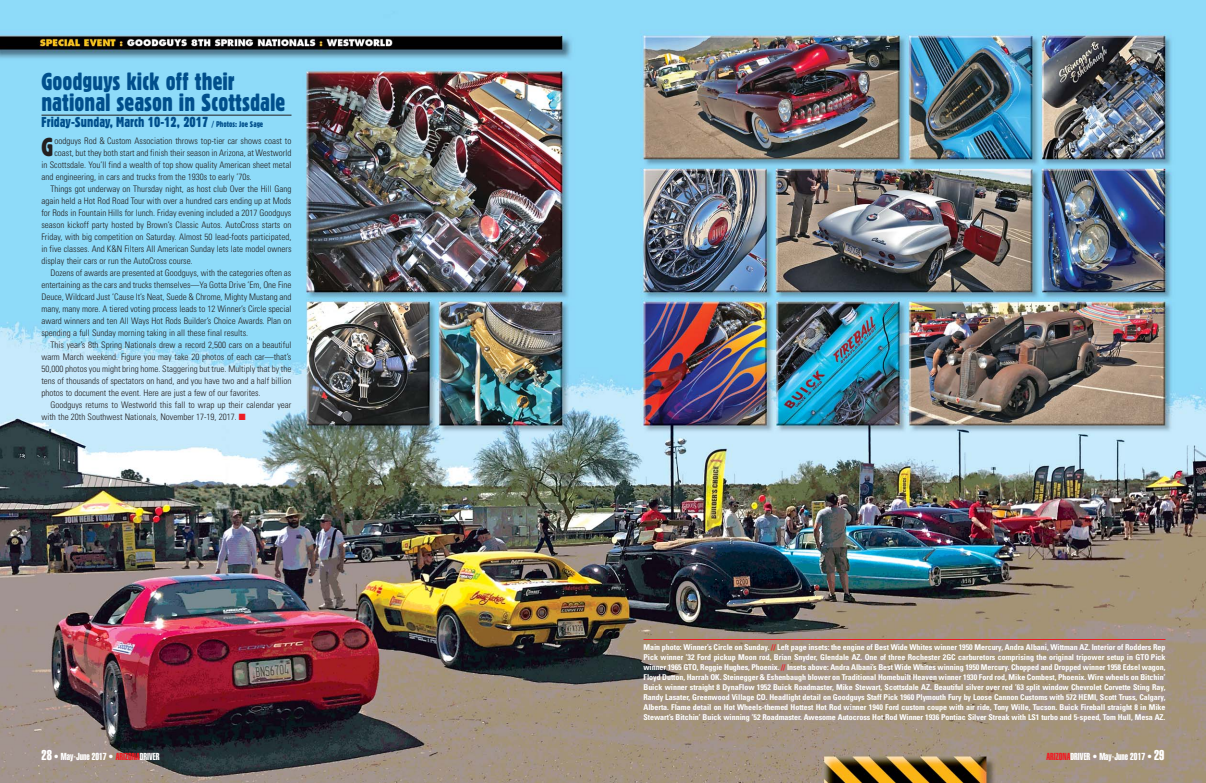
<style>
.page{position:relative;width:1206px;height:783px;background:#fff}
.page>*{position:absolute;margin:0;border:0;box-sizing:border-box;transform-origin:0 0}
.t1{font:25.5px "Gothic 821 Condensed BT";color:#231f20}
.t2{font:24px/21px "Gothic 821 Condensed BT";color:#004f8c}
.t3{font:14px "Gothic 821 Condensed BT";color:#004f8c}
.t4{font:10px "Helvetica Extra Compressed";color:#fff}
.t5{font:300 condensed 9px "Univers";color:#231f20}
.t6{font:700 condensed 8px/10px "Univers";letter-spacing:-.005em;color:#fff;text-align:justify}
.s1{font-size:8px}
.s2{color:#ed1c24}
.s3{font-size:14px}
</style>
<div class="page">
<img style="left:603px;top:0;width:603px;height:783px">
<img style="left:0;top:0;width:603px;height:783px">
<hr style="left:42px;top:115px;width:250px;height:1px;background:#231f20">
<hr style="left:643px;top:639px;width:523px;height:1px;background:#ed1c24">
<h2 class="t2" style="left:42px;top:72px;width:245px">Goodguys kick off their national season in Scottsdale</h2>
<h3 class="t3" style="left:42px;top:117px;width:223px">Friday-Sunday, March 10-12, 2017 <span class="s1">/ Photos: Joe Sage</span></h3>
<h1 class="t1" style="left:42px;top:138px;width:13px">G</h1>
<p class="t5" style="left:54px;top:138px;width:239px">oodguys Rod &amp; Custom Association throws top-tier car shows coast to</p>
<p class="t5" style="left:54px;top:150px;width:239px">coast, but they both start and finish their season in Arizona, at West world</p>
<p class="t5" style="left:41px;top:162px;width:251px">in Scottsdale. You’ll find a wealth of top show quality American sheet metal</p>
<p class="t5" style="left:41px;top:174px;width:212px">and engineering, in cars and trucks from the 1930s to early ’70s.</p>
<p class="t5" style="left:50px;top:186px;width:242px">Things got underway on Thursday night, as host club Over the Hill Gang</p>
<p class="t5" style="left:41px;top:198px;width:251px">again held a Hot Rod Road Tour with over a hundred cars ending up at Mods</p>
<p class="t5" style="left:41px;top:210px;width:251px">for Rods in Fountain Hills for lunch. Friday evening included a 2017 Goodguys</p>
<p class="t5" style="left:41px;top:221px;width:251px">season kickoff party hosted by Brown’s Classic Autos. AutoCross starts on</p>
<p class="t5" style="left:41px;top:233px;width:251px">Friday, with big competition on Saturday. Almost 50 lead-foots participated,</p>
<p class="t5" style="left:41px;top:245px;width:252px">in five classes. And K&amp;N Filters All American Sunday lets late model owners</p>
<p class="t5" style="left:41px;top:257px;width:153px">display their cars or run the AutoCross course.</p>
<p class="t5" style="left:50px;top:269px;width:242px">Dozens of awards are presented at Goodguys, with the categories often as</p>
<p class="t5" style="left:41px;top:281px;width:251px">entertaining as the cars and trucks themselves—Ya Gotta Drive ’Em, One Fine</p>
<p class="t5" style="left:41px;top:293px;width:252px">Deuce, Wildcard Just ’Cause It’s Neat, Suede &amp; Chrome, Mighty Mustang and</p>
<p class="t5" style="left:41px;top:305px;width:251px">many, many more. A tiered voting process leads to 12 Winner’s Circle special</p>
<p class="t5" style="left:41px;top:317px;width:251px">award winners and ten All Ways Hot Rods Builder’s Choice Awards. Plan on</p>
<p class="t5" style="left:41px;top:329px;width:208px">spending a full Sunday morning taking in all these final results.</p>
<p class="t5" style="left:50px;top:341px;width:242px">This year’s 8th Spring Nationals drew a record 2,500 cars on a beautiful</p>
<p class="t5" style="left:41px;top:353px;width:251px">warm March weekend. Figure you may take 20 photos of each car—that’s</p>
<p class="t5" style="left:41px;top:365px;width:251px">50,000 photos you might bring home. Staggering but true. Multiply that by the</p>
<p class="t5" style="left:41px;top:377px;width:251px">tens of thousands of spectators on hand, and you have two and a half billion</p>
<p class="t5" style="left:41px;top:389px;width:221px">photos to document the event. Here are just a few of our favorites.</p>
<p class="t5" style="left:50px;top:401px;width:242px">Goodguys returns to Westworld this fall to wrap up their calendar year</p>
<p class="t5" style="left:41px;top:413px;width:206px">with the 20th Southwest Nationals, November 17-19, 2017. <span class="s2">■</span></p>
<p class="t4" style="left:42px;top:753px;width:120px"><span class="s3">28</span> • May-June 2017 • <span class="s2">ARIZONA</span>DRIVER</p>
<p class="t6" style="left:643px;top:643px;width:524px">Main photo: Winner’s Circle on Sunday. <span class="s2">//</span> Left page insets: the engine of Best Wide Whites winner 1950 Mercury, Andra Albani, Wittman AZ. Interior of Rodders Rep Pick winner ’32 Ford pickup Moon rod, Brian Snyder, Glendale AZ. One of three Rochester 2GC carburetors comprising the original tripower setup in GTO Pick winner 1965 GTO, Reggie Hughes, Phoenix. <span class="s2">//</span> Insets above: Andra Albani’s Best Wide Whites winning 1950 Mercury. Chopped and Dropped winner 1958 Edsel wagon, Floyd Dutton, Harrah OK. Steinegger &amp; Eshenbaugh blower on Traditional Homebuilt Heaven winner 1930 Ford rod, Mike Combest, Phoenix. Wire wheels on Bitchin’ Buick winner straight 8 DynaFlow 1952 Buick Roadmaster, Mike Stewart, Scottsdale AZ. Beautiful silver over red ’63 split window Chevrolet Corvette Sting Ray, Randy Lasater, Greenwood Village CO. Headlight detail on Goodguys Staff Pick 1960 Plymouth Fury by Loose Cannon Customs with 572 HEMI, Scott Truss, Calgary, Alberta. Flame detail on Hot Wheels-themed Hottest Hot Rod winner 1940 Ford custom coupe with air ride, Tony Wille, Tucson. Buick Fireball straight 8 in Mike Stewart’s Bitchin’ Buick winning ’52 Roadmaster. Awesome Autocross Hot Rod Winner 1936 Pontiac Silver Streak with LS1 turbo and 5-speed, Tom Hull, Mesa AZ.</p>
<p class="t4" style="left:1046px;top:753px;width:120px"><span class="s2">ARIZONA</span>DRIVER • May-June 2017 • <span class="s3">29</span></p>
</div>
